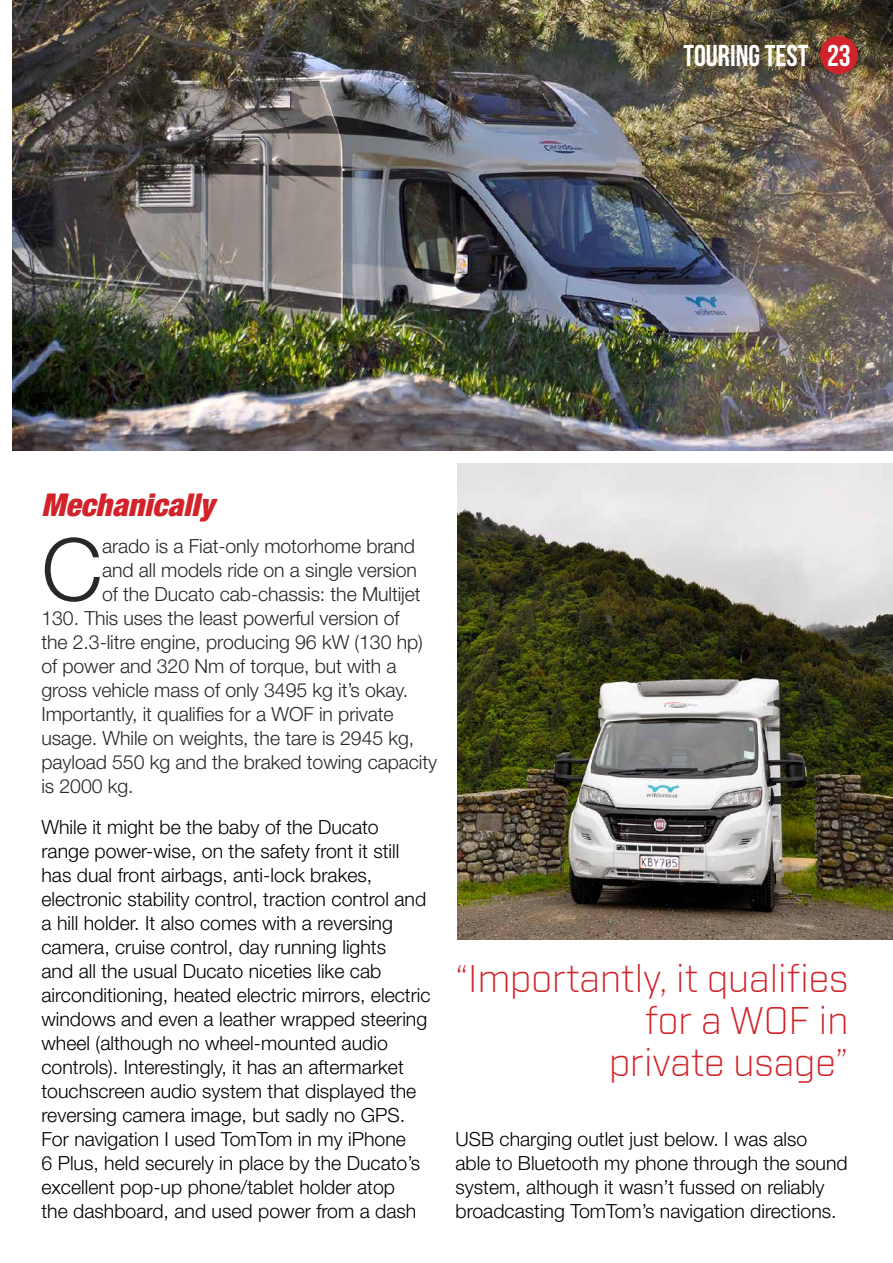
<style>
.page{position:relative;width:893px;height:1263px;background:#fff}
.page>*{position:absolute;margin:0;border:0;box-sizing:border-box;transform-origin:0 0}
.t1{font:300 86.7px "Helvetica Neue LT Std";color:#292829}
.t2{font:300 37.5px/42px "Industry";color:#d2232a;text-align:right}
.t3{font:italic 900 condensed 31.5px "Helvetica Neue LT Std";color:#d2232a}
.t4{font:30px "Bebas Neue";color:#fff}
.t5{font:300 19.5px/24px "Helvetica Neue LT Std";color:#000}
.t6{font:300 19.5px "Helvetica Neue LT Std";letter-spacing:-.005em;color:#292829}
</style>
<div class="page">
<img style="left:13px;top:0;width:880px;height:451px">
<div style="left:820px;top:36px;width:38px;height:38px;background:#d2232a;border-radius:50%"></div>
<img style="left:457px;top:463px;width:436px;height:477px">
<h3 class="t4" style="left:683px;top:40px;width:169px">TOURING TEST 23</h3>
<h3 class="t3" style="left:41px;top:485px;width:174px">Mechanically</h3>
<h1 class="t1" style="left:41px;top:517px;width:63px">C</h1>
<p class="t6" style="left:102px;top:534px;width:314px">arado is a Fiat-only motorhome brand</p>
<p class="t6" style="left:102px;top:558px;width:316px">and all models ride on a single version</p>
<p class="t6" style="left:102px;top:582px;width:320px">of the Ducato cab-chassis: the Multijet</p>
<p class="t6" style="left:41px;top:606px;width:360px">130. This uses the least powerful version of</p>
<p class="t6" style="left:41px;top:630px;width:383px">the 2.3-litre engine, producing 96 kW (130 hp)</p>
<p class="t6" style="left:41px;top:654px;width:357px">of power and 320 Nm of torque, but with a</p>
<p class="t6" style="left:41px;top:678px;width:368px">gross vehicle mass of only 3495 kg it’s okay.</p>
<p class="t6" style="left:41px;top:702px;width:354px">Importantly, it qualifies for a WOF in private</p>
<p class="t6" style="left:41px;top:726px;width:374px">usage. While on weights, the tare is 2945 kg,</p>
<p class="t6" style="left:41px;top:750px;width:397px">payload 550 kg and the braked towing capacity</p>
<p class="t6" style="left:41px;top:774px;width:94px">is 2000 kg.</p>
<p class="t5" style="left:41px;top:814px;width:391px">While it might be the baby of the Ducato range power-wise, on the safety front it still has dual front airbags, anti-lock brakes, electronic stability control, traction control and a hill holder. It also comes with a reversing camera, cruise control, day running lights<br>and all the usual Ducato niceties like cab airconditioning, heated electric mirrors, electric windows and even a leather wrapped steering wheel (although no wheel-mounted audio controls). Interestingly, it has an aftermarket touchscreen audio system that displayed the reversing camera image, but sadly no GPS.<br>For navigation I used TomTom in my iPhone<br>6 Plus, held securely in place by the Ducato’s excellent pop-up phone/tablet holder atop<br>the dashboard, and used power from a dash</p>
<h2 class="t2" style="left:455px;top:957px;width:394px">“Importantly, it qualifies for a WOF in<br>private usage”</h2>
<p class="t5" style="left:455px;top:1127px;width:394px">USB charging outlet just below. I was also<br>able to Bluetooth my phone through the sound system, although it wasn’t fussed on reliably broadcasting TomTom’s navigation directions.</p>
</div>
